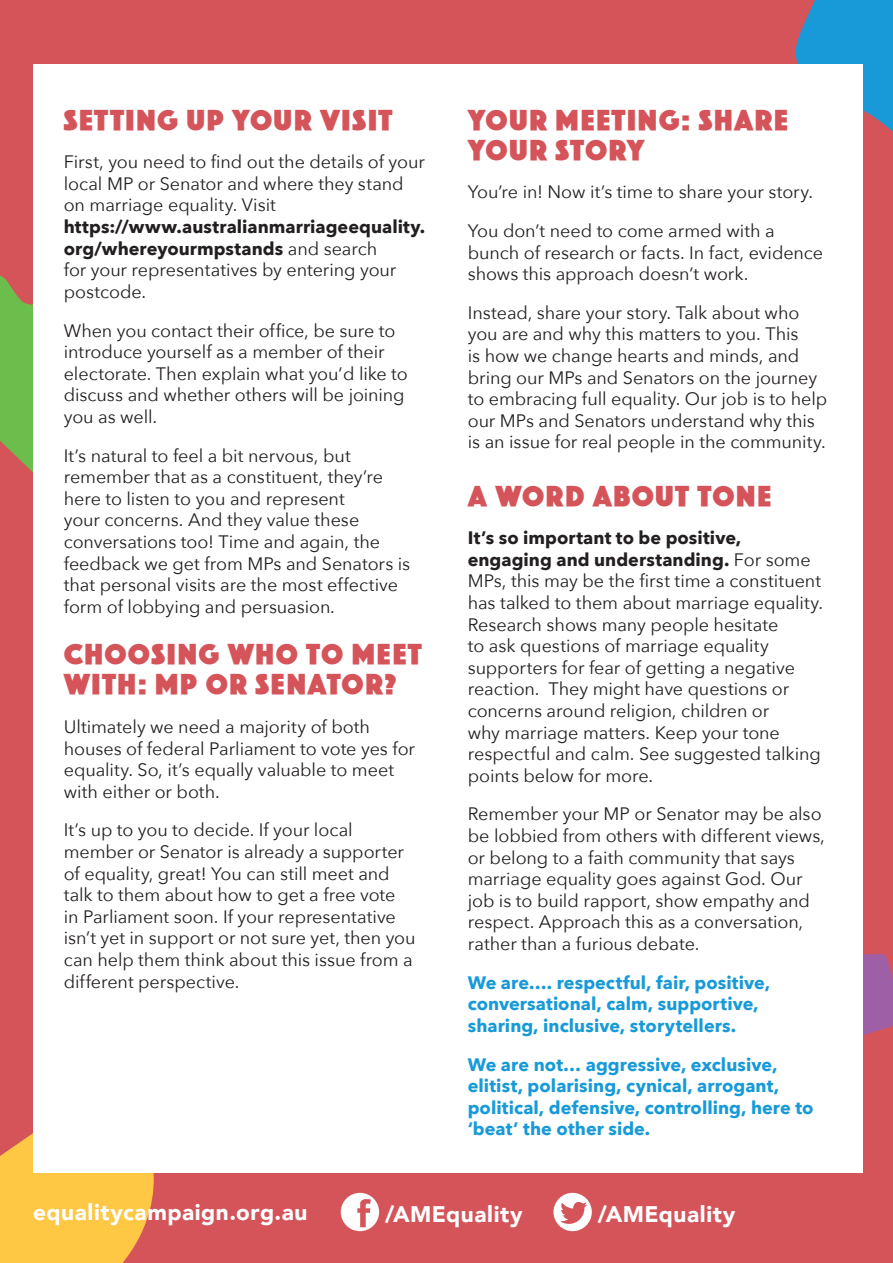
<style>
.page{position:relative;width:893px;height:1263px;background:#d45459}
.page>*{position:absolute;margin:0;border:0;box-sizing:border-box;transform-origin:0 0}
.t1{font:30px/30px "Phosphate RR Solid";letter-spacing:.05em;color:#d45459}
.t2{font:900 22.5px "Avenir";letter-spacing:.025em;color:#fff}
.t3{font:18px/21.6px "Avenir Next";letter-spacing:-.005em;color:#231f20}
.t4{font:700 18px/21.6px "Avenir Next";letter-spacing:.005em;color:#179ad7}
.s1{font-weight:700}
</style>
<div class="page">
<svg style="left:0;top:1133px;width:161px;height:130px"></svg>
<svg style="left:795px;top:0;width:98px;height:149px"></svg>
<svg style="left:862px;top:954px;width:31px;height:112px"></svg>
<svg style="left:0;top:275px;width:33px;height:197px"></svg>
<svg style="left:341px;top:1193px;width:38px;height:38px"></svg>
<svg style="left:553px;top:1193px;width:39px;height:38px"></svg>
<div style="left:33px;top:64px;width:829px;height:1108px;background:#fff"></div>
<p class="t1" style="left:64px;top:105px;width:330px">SETTING UP YOUR VISIT</p>
<p class="t3" style="left:64px;top:150px;width:363px">First, you need to find out the details of your local MP or Senator and where they stand on marriage equality. Visit <span class="s1">https://www.australianmarriageequality. org/whereyourmpstands</span> and search<br>for your representatives by entering your postcode.</p>
<p class="t3" style="left:64px;top:319px;width:346px">When you contact their office, be sure to introduce yourself as a member of their electorate. Then explain what you’d like to discuss and whether others will be joining you as well.</p>
<p class="t3" style="left:64px;top:444px;width:348px">It’s natural to feel a bit nervous, but remember that as a constituent, they’re here to listen to you and represent<br>your concerns. And they value these conversations too! Time and again, the feedback we get from MPs and Senators is that personal visits are the most effective form of lobbying and persuasion.</p>
<p class="t1" style="left:64px;top:640px;width:360px">CHOOSING WHO TO MEET<br>WITH: MP OR SENATOR?</p>
<p class="t3" style="left:64px;top:715px;width:353px">Ultimately we need a majority of both houses of federal Parliament to vote yes for equality. So, it’s equally valuable to meet with either or both.</p>
<p class="t3" style="left:64px;top:818px;width:353px">It’s up to you to decide. If your local member or Senator is already a supporter of equality, great! You can still meet and talk to them about how to get a free vote<br>in Parliament soon. If your representative isn’t yet in support or not sure yet, then you can help them think about this issue from a different perspective.</p>
<p class="t1" style="left:468px;top:105px;width:322px">YOUR MEETING: SHARE<br>YOUR STORY</p>
<p class="t3" style="left:468px;top:180px;width:347px">You’re in! Now it’s time to share your story.</p>
<p class="t3" style="left:468px;top:219px;width:357px">You don’t need to come armed with a bunch of research or facts. In fact, evidence shows this approach doesn’t work.</p>
<p class="t3" style="left:468px;top:301px;width:361px">Instead, share your story. Talk about who you are and why this matters to you. This<br>is how we change hearts and minds, and bring our MPs and Senators on the journey to embracing full equality. Our job is to help our MPs and Senators understand why this is an issue for real people in the community.</p>
<p class="t1" style="left:468px;top:481px;width:305px">A WORD ABOUT TONE</p>
<p class="t3" style="left:468px;top:526px;width:357px"><span class="s1">It’s so important to be positive, engaging and understanding.</span> For some MPs, this may be the first time a constituent has talked to them about marriage equality.<br>Research shows many people hesitate<br>to ask questions of marriage equality supporters for fear of getting a negative reaction. They might have questions or concerns around religion, children or<br>why marriage matters. Keep your tone respectful and calm. See suggested talking points below for more.</p>
<p class="t3" style="left:468px;top:803px;width:359px">Remember your MP or Senator may be also be lobbied from others with different views, or belong to a faith community that says marriage equality goes against God. Our job is to build rapport, show empathy and respect. Approach this as a conversation, rather than a furious debate.</p>
<p class="t4" style="left:468px;top:971px;width:304px">We are…. respectful, fair, positive, conversational, calm, supportive, sharing, inclusive, storytellers.</p>
<p class="t4" style="left:468px;top:1053px;width:347px">We are not… aggressive, exclusive, elitist, polarising, cynical, arrogant, political, defensive, controlling, here to ‘beat’ the other side.</p>
<p class="t2" style="left:33px;top:1193px;width:276px">equalitycampaign.org.au</p>
<p class="t2" style="left:385px;top:1195px;width:139px">/AMEquality</p>
<p class="t2" style="left:598px;top:1195px;width:139px">/AMEquality</p>
</div>
